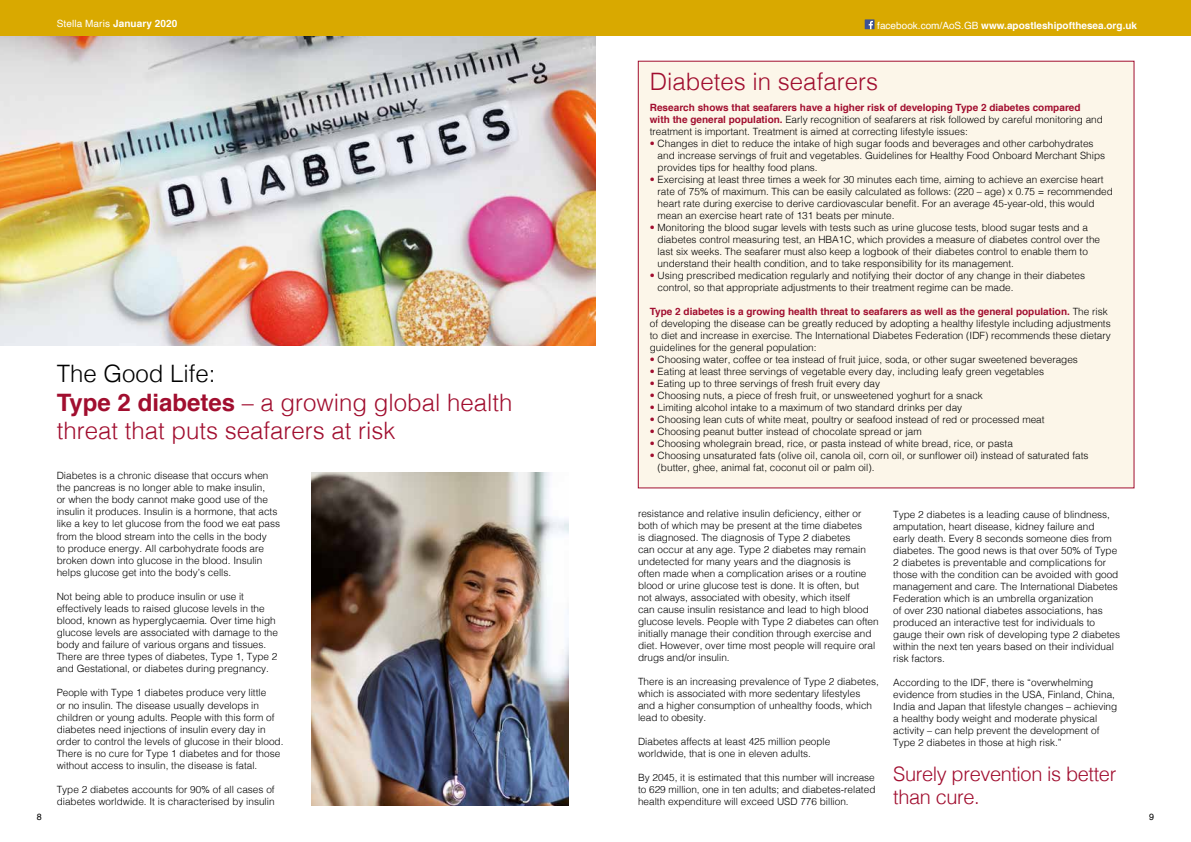
<style>
.page{position:relative;width:1191px;height:842px;background:#fff}
.page>*{position:absolute;margin:0;border:0;box-sizing:border-box;transform-origin:0 0}
.t1{font:300 24px/28.8px "Helvetica";color:#a10e2f}
.t2{font:300 20px/23px "Helvetica";letter-spacing:-.02em;color:#a10e2f}
.t3{font:300 10px/12px "Helvetica";color:#000}
.t4{font:700 10px "Helvetica";color:#fff}
.t5{font:10px "Helvetica";letter-spacing:.01em;color:#fff}
.t6{font:9px "Helvetica";color:#000}
.s1{font-weight:700}
.s2{font-weight:400}
.s3{color:#000}
.s4{font-weight:700;color:#a10e2f}
.s5{color:#a10e2f}
</style>
<div class="page">
<img style="left:0;top:35px;width:595px;height:311px">
<div style="left:0;top:0;width:1191px;height:35px;background:#d9a900"></div>
<div style="left:864px;top:19px;width:10px;height:10px;background:#3e5293"></div>
<svg style="left:868px;top:21px;width:5px;height:8px"></svg>
<div style="left:638px;top:61px;width:496px;height:427px;background:#fcf6e9"></div>
<img style="left:312px;top:472px;width:256px;height:333px">
<p class="t5" style="left:57px;top:16px;width:113px">Stella Maris <span class="s1">March 2019</span></p>
<p class="t4" style="left:113px;top:15px;width:66px">January 2020</p>
<p class="t4" style="left:877px;top:17px;width:261px"><span class="s2">facebook.com/AoS.GB</span> www.apostleshipofthesea.org.uk</p>
<p class="t6" style="left:37px;top:810px;width:7px">8</p>
<h1 class="t1" style="left:57px;top:357px;width:457px"><span class="s3">The Good Life:<br></span><span class="s1">Type 2 diabetes</span> – a growing global health threat that puts seafarers at risk</h1>
<p class="t3" style="left:57px;top:469px;width:225px">Diabetes is a chronic disease that occurs when the pancreas is no longer able to make insulin,<br>or when the body cannot make good use of the insulin it produces. Insulin is a hormone, that acts like a key to let glucose from the food we eat pass from the blood stream into the cells in the body<br>to produce energy. All carbohydrate foods are broken down into glucose in the blood. Insulin helps glucose get into the body’s cells.</p>
<p class="t3" style="left:57px;top:590px;width:223px">Not being able to produce insulin or use it effectively leads to raised glucose levels in the blood, known as hyperglycaemia. Over time high glucose levels are associated with damage to the body and failure of various organs and tissues.<br>There are three types of diabetes, Type 1, Type 2 and Gestational, or diabetes during pregnancy.</p>
<p class="t3" style="left:57px;top:686px;width:228px">People with Type 1 diabetes produce very little<br>or no insulin. The disease usually develops in children or young adults. People with this form of diabetes need injections of insulin every day in order to control the levels of glucose in their blood.<br>There is no cure for Type 1 diabetes and for those without access to insulin, the disease is fatal.</p>
<p class="t3" style="left:57px;top:783px;width:219px">Type 2 diabetes accounts for 90% of all cases of diabetes worldwide. It is characterised by insulin</p>
<h1 class="t1" style="left:650px;top:65px;width:230px">Diabetes in seafarers</h1>
<p class="t3" style="left:650px;top:100px;width:454px"><span class="s4">Research shows that seafarers have a higher risk of developing Type 2 diabetes compared with the general population.</span> Early recognition of seafarers at risk followed by careful monitoring and treatment is important. Treatment is aimed at correcting lifestyle issues:</p>
<p class="t3" style="left:657px;top:136px;width:449px;text-indent:-8px"><span class="s5">•</span> Changes in diet to reduce the intake of high sugar foods and beverages and other carbohydrates and increase servings of fruit and vegetables. Guidelines for Healthy Food Onboard Merchant Ships provides tips for healthy food plans.</p>
<p class="t3" style="left:657px;top:172px;width:457px;text-indent:-8px"><span class="s5">•</span> Exercising at least three times a week for 30 minutes each time, aiming to achieve an exercise heart rate of 75% of maximum. This can be easily calculated as follows: (220 – age) x 0.75 = recommended heart rate during exercise to derive cardiovascular benefit. For an average 45-year-old, this would mean an exercise heart rate of 131 beats per minute.</p>
<p class="t3" style="left:657px;top:220px;width:444px;text-indent:-8px"><span class="s5">•</span> Monitoring the blood sugar levels with tests such as urine glucose tests, blood sugar tests and a diabetes control measuring test, an HBA1C, which provides a measure of diabetes control over the last six weeks. The seafarer must also keep a logbook of their diabetes control to enable them to understand their health condition, and to take responsibility for its management.</p>
<p class="t3" style="left:657px;top:268px;width:429px;text-indent:-8px"><span class="s5">•</span> Using prescribed medication regularly and notifying their doctor of any change in their diabetes control, so that appropriate adjustments to their treatment regime can be made.</p>
<p class="t3" style="left:650px;top:304px;width:462px"><span class="s4">Type 2 diabetes is a growing health threat to seafarers as well as the general population.</span> The risk of developing the disease can be greatly reduced by adopting a healthy lifestyle including adjustments to diet and increase in exercise. The International Diabetes Federation (IDF) recommends these dietary guidelines for the general population:</p>
<p class="t3" style="left:650px;top:352px;width:429px"><span class="s5">•</span> Choosing water, coffee or tea instead of fruit juice, soda, or other sugar sweetened beverages</p>
<p class="t3" style="left:650px;top:364px;width:396px"><span class="s5">•</span> Eating at least three servings of vegetable every day, including leafy green vegetables</p>
<p class="t3" style="left:650px;top:376px;width:232px"><span class="s5">•</span> Eating up to three servings of fresh fruit every day</p>
<p class="t3" style="left:650px;top:388px;width:334px"><span class="s5">•</span> Choosing nuts, a piece of fresh fruit, or unsweetened yoghurt for a snack</p>
<p class="t3" style="left:650px;top:400px;width:314px"><span class="s5">•</span> Limiting alcohol intake to a maximum of two standard drinks per day</p>
<p class="t3" style="left:650px;top:412px;width:396px"><span class="s5">•</span> Choosing lean cuts of white meat, poultry or seafood instead of red or processed meat</p>
<p class="t3" style="left:650px;top:424px;width:273px"><span class="s5">•</span> Choosing peanut butter instead of chocolate spread or jam</p>
<p class="t3" style="left:650px;top:436px;width:364px"><span class="s5">•</span> Choosing wholegrain bread, rice, or pasta instead of white bread, rice, or pasta</p>
<p class="t3" style="left:657px;top:448px;width:432px;text-indent:-8px"><span class="s5">•</span> Choosing unsaturated fats (olive oil, canola oil, corn oil, or sunflower oil) instead of saturated fats (butter, ghee, animal fat, coconut oil or palm oil).</p>
<p class="t3" style="left:893px;top:508px;width:228px">Type 2 diabetes is a leading cause of blindness, amputation, heart disease, kidney failure and<br>early death. Every 8 seconds someone dies from diabetes. The good news is that over 50% of Type 2 diabetes is preventable and complications for those with the condition can be avoided with good management and care. The International Diabetes Federation which is an umbrella organization<br>of over 230 national diabetes associations, has produced an interactive test for individuals to gauge their own risk of developing type 2 diabetes within the next ten years based on their individual risk factors.</p>
<p class="t3" style="left:893px;top:676px;width:225px">According to the IDF, there is “overwhelming evidence from studies in the USA, Finland, China, India and Japan that lifestyle changes – achieving a healthy body weight and moderate physical activity – can help prevent the development of Type 2 diabetes in those at high risk.”</p>
<h2 class="t2" style="left:893px;top:761px;width:224px">Surely prevention is better than cure.</h2>
<p class="t3" style="left:638px;top:507px;width:242px">resistance and relative insulin deficiency, either or both of which may be present at the time diabetes<br>is diagnosed. The diagnosis of Type 2 diabetes<br>can occur at any age. Type 2 diabetes may remain undetected for many years and the diagnosis is<br>often made when a complication arises or a routine blood or urine glucose test is done. It is often, but<br>not always, associated with obesity, which itself<br>can cause insulin resistance and lead to high blood glucose levels. People with Type 2 diabetes can often initially manage their condition through exercise and diet. However, over time most people will require oral drugs and/or insulin.</p>
<p class="t3" style="left:638px;top:675px;width:242px">There is an increasing prevalence of Type 2 diabetes, which is associated with more sedentary lifestyles and a higher consumption of unhealthy foods, which lead to obesity.</p>
<p class="t3" style="left:638px;top:735px;width:194px">Diabetes affects at least 425 million people worldwide, that is one in eleven adults.</p>
<p class="t3" style="left:638px;top:771px;width:239px;text-align:justify">By 2045, it is estimated that this number will increase to 629 million, one in ten adults; and diabetes-related health expenditure will exceed USD 776 billion.</p>
<p class="t6" style="left:1149px;top:810px;width:7px">9</p>
</div>
